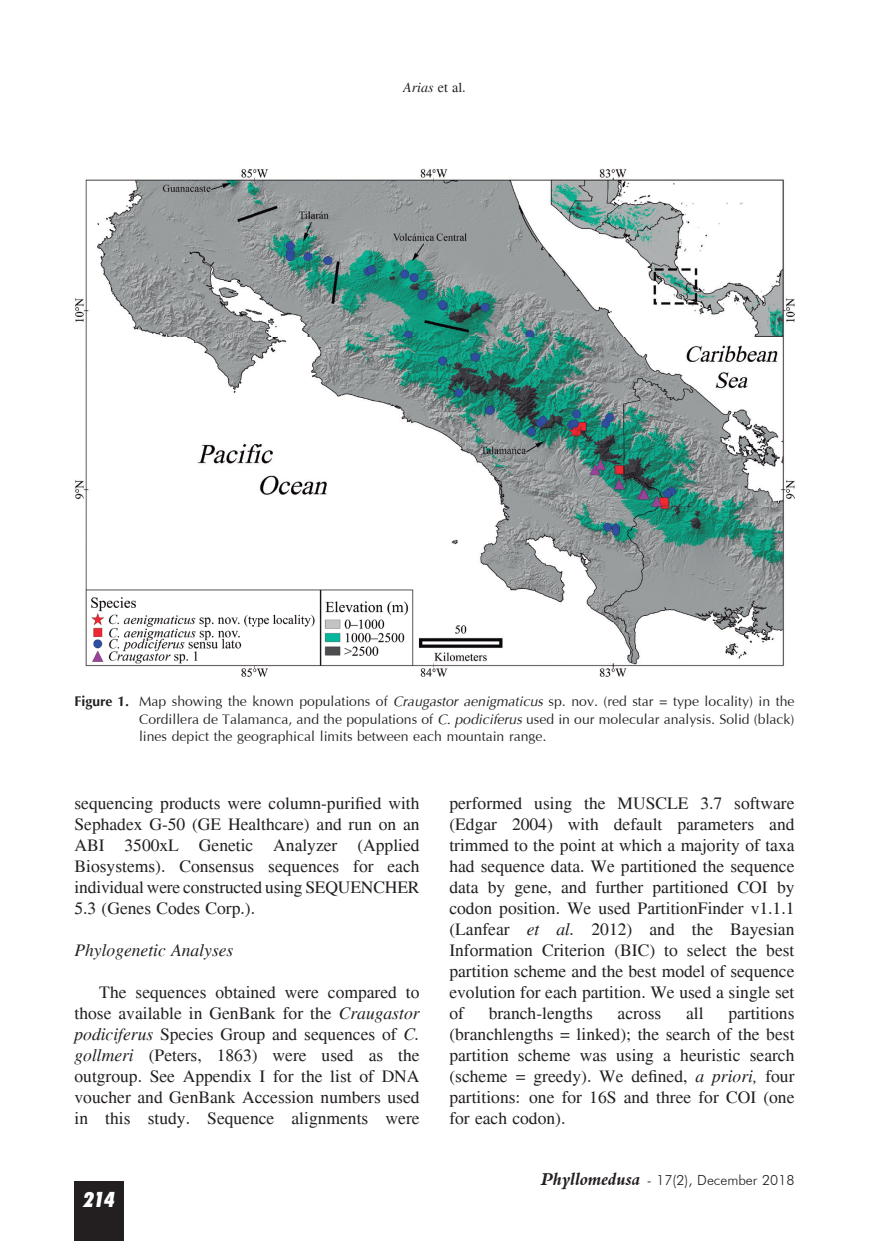
<style>
.page{position:relative;width:869px;height:1241px;background:#fff}
.page>*{position:absolute;margin:0;border:0;box-sizing:border-box;transform-origin:0 0}
.t1{font:italic 900 condensed 21px "Futura BT";color:#fff}
.t2{font:17.5px/21px "Times";color:#231f20;text-align:justify}
.t3{font:italic 17.5px "Times";color:#231f20}
.t4{font:14px/17.5px "Optima";color:#231f20;text-align:justify}
.t5{font:300 14px "Futura BT";color:#231f20}
.t6{font:italic 14px "Times";color:#231f20}
.s1{font-style:normal}
.s2{font-weight:700}
.s3{font-style:italic}
.s4{font-family:"Aldine 401 BT Bold Italic A";font-weight:400;font-size:17.5px}
</style>
<div class="page">
<div style="left:74px;top:1181px;width:50px;height:59px;background:#231f20"></div>
<img style="left:75px;top:169px;width:719px;height:507px">
<p class="t6" style="left:403px;top:79px;width:64px">Arias <span class="s1">et al.</span></p>
<p class="t4" style="left:139px;top:693px;width:656px;text-indent:-64px"><span class="s2">Figure 1.</span> Map showing the known populations of <span class="s3">Craugastor aenigmaticus</span> sp. nov. (red star = type locality) in the Cordillera de Talamanca, and the populations of <span class="s3">C. podiciferus</span> used in our molecular analysis. Solid (black) lines depict the geographical limits between each mountain range.</p>
<p class="t2" style="left:74px;top:792px;width:346px">sequencing products were column-purified with Sephadex G-50 (GE Healthcare) and run on an ABI 3500xL Genetic Analyzer (Applied Biosystems). Consensus sequences for each individual were constructed using SEQUENCHER 5.3 (Genes Codes Corp.).</p>
<p class="t3" style="left:74px;top:939px;width:160px">Phylogenetic Analyses</p>
<p class="t2" style="left:74px;top:981px;width:346px;text-indent:25px">The sequences obtained were compared to those available in GenBank for the <span class="s3">Craugastor podiciferus</span> Species Group and sequences of <span class="s3">C. gollmeri</span> (Peters, 1863) were used as the outgroup. See Appendix I for the list of DNA voucher and GenBank Accession numbers used in this study. Sequence alignments were</p>
<p class="t1" style="left:84px;top:1186px;width:32px">214</p>
<p class="t2" style="left:449px;top:792px;width:346px">performed using the MUSCLE 3.7 software (Edgar 2004) with default parameters and trimmed to the point at which a majority of taxa had sequence data. We partitioned the sequence data by gene, and further partitioned COI by codon position. We used PartitionFinder v1.1.1 (Lanfear <span class="s3">et al.</span> 2012) and the Bayesian Information Criterion (BIC) to select the best partition scheme and the best model of sequence evolution for each partition. We used a single set of</p>
<p class="t2" style="left:449px;top:1002px;width:346px;text-indent:279px">partitions (branchlengths = linked); the search of the best partition scheme was using a heuristic search (scheme = greedy). We defined, <span class="s3">a priori,</span> four partitions: one for 16S and three for COI (one for each codon).</p>
<p class="t2" style="left:488px;top:1002px;width:106px">branch-lengths</p>
<p class="t2" style="left:617px;top:1002px;width:45px">across</p>
<p class="t2" style="left:685px;top:1002px;width:19px">all</p>
<p class="t5" style="left:541px;top:1171px;width:254px"><span class="s4">Phyllomedusa</span> - 17(2), December 2018</p>
</div>
